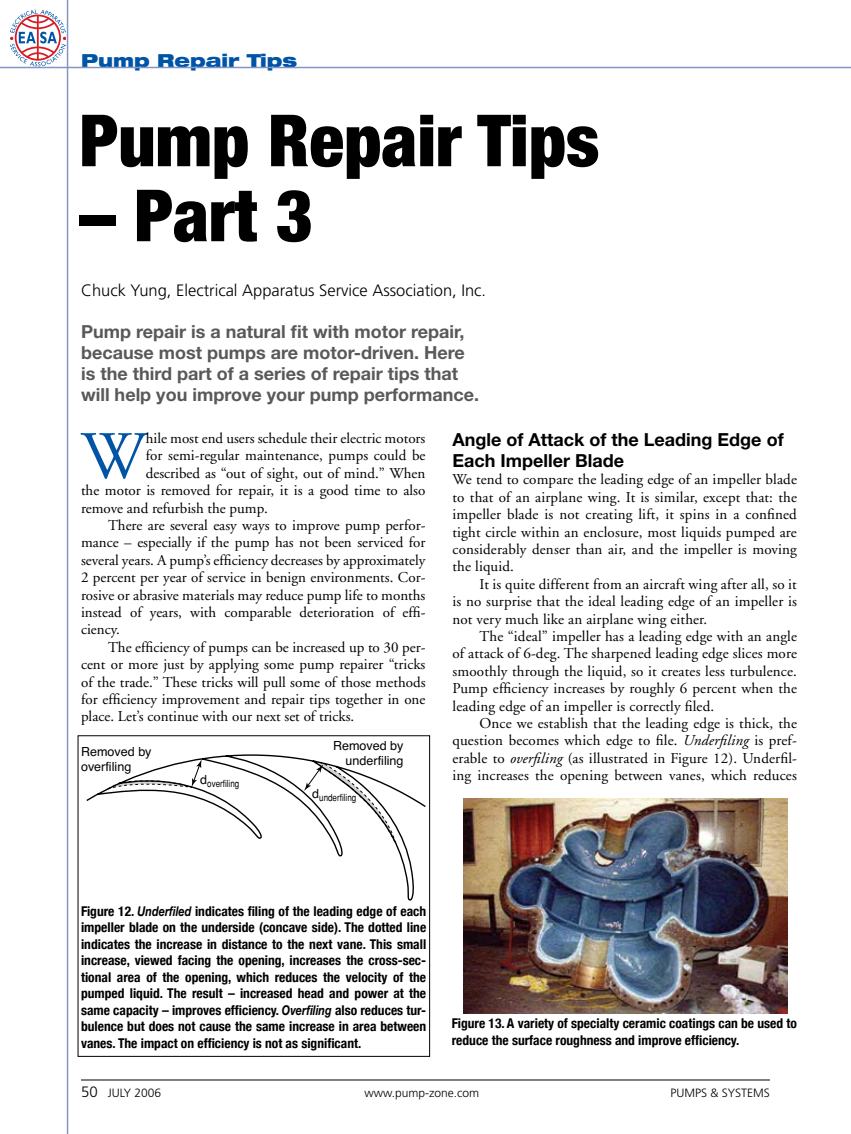
<style>
.page{position:relative;width:851px;height:1134px;background:#fff}
.page>*{position:absolute;margin:0;border:0;box-sizing:border-box;transform-origin:0 0}
.t1{font:900 condensed 72px "Helvetica Neue";color:#000}
.t2{font:67.5px "Adobe Garamond";color:#0054a6}
.t3{font:700 18px/21px "Helvetica Neue";color:#58595b}
.t4{font:700 18px/21px "Helvetica Neue";color:#000}
.t5{font:900 expanded 18px "Helvetica Neue";color:#0054a6}
.t6{font:300 16.5px "Frutiger";color:#000}
.t7{font:15px/17.4px "Adobe Garamond";color:#000;text-align:justify}
.t8{font:700 condensed 13.5px/16.5px "Helvetica Neue";color:#000;text-align:justify}
.t9{font:12.6px/15.1px "Helvetica";color:#000}
.t10{font:300 12px "Frutiger";color:#000}
.t11{font:condensed 9.75px "Helvetica";color:#000}
.s1{font-style:italic}
.s2{font-style:italic;font-stretch:normal}
.s3{font-size:15px}
</style>
<div class="page">
<svg style="left:10px;top:10px;width:56px;height:56px"></svg>
<div style="left:15px;top:15px;width:46px;height:46px;border:2px solid #d71920;border-radius:50%"></div>
<hr style="left:81px;top:1080px;width:688px;height:1px;background:#000">
<hr style="left:67px;top:0;width:1px;height:1134px;background:#8394ca">
<hr style="left:0;top:67px;width:850px;height:1px;background:#8394ca">
<svg style="left:86px;top:754px;width:339px;height:147px"></svg>
<svg style="left:107px;top:759px;width:95px;height:31px"></svg>
<svg style="left:304px;top:759px;width:93px;height:85px"></svg>
<img style="left:464px;top:798px;width:324px;height:216px">
<div style="left:78px;top:735px;width:352px;height:322px;border:1px solid #000"></div>
<p class="t5" style="left:81px;top:48px;width:218px">Pump Repair Tips</p>
<h1 class="t1" style="left:80px;top:96px;width:521px">Pump Repair Tips</h1>
<h1 class="t1" style="left:80px;top:171px;width:235px">– Part 3</h1>
<p class="t6" style="left:81px;top:281px;width:406px">Chuck Yung, Electrical Apparatus Service Association, Inc.</p>
<p class="t3" style="left:81px;top:321px;width:399px">Pump repair is a natural fit with motor repair, because most pumps are motor-driven. Here is the third part of a series of repair tips that will help you improve your pump performance.</p>
<p class="t7" style="left:146px;top:430px;width:281px">hile most end users schedule their electric motors</p>
<p class="t7" style="left:146px;top:447px;width:281px">for semi-regular maintenance, pumps could be</p>
<p class="t7" style="left:146px;top:465px;width:281px">described as “out of sight, out of mind.” When</p>
<p class="t7" style="left:81px;top:482px;width:346px">the motor is removed for repair, it is a good time to also</p>
<p class="t7" style="left:81px;top:499px;width:188px">remove and refurbish the pump.</p>
<p class="t7" style="left:108px;top:517px;width:319px">There are several easy ways to improve pump perfor-</p>
<p class="t7" style="left:81px;top:534px;width:346px">mance – especially if the pump has not been serviced for</p>
<p class="t7" style="left:81px;top:552px;width:346px">several years. A pump’s efficiency decreases by approximately</p>
<p class="t7" style="left:81px;top:569px;width:346px">2 percent per year of service in benign environments. Cor-</p>
<p class="t7" style="left:81px;top:586px;width:346px">rosive or abrasive materials may reduce pump life to months</p>
<p class="t7" style="left:81px;top:604px;width:346px">instead of years, with comparable deterioration of effi-</p>
<p class="t7" style="left:81px;top:621px;width:40px">ciency.</p>
<p class="t7" style="left:108px;top:639px;width:319px">The efficiency of pumps can be increased up to 30 per-</p>
<p class="t7" style="left:81px;top:656px;width:346px">cent or more just by applying some pump repairer “tricks</p>
<p class="t7" style="left:81px;top:673px;width:346px">of the trade.” These tricks will pull some of those methods</p>
<p class="t7" style="left:81px;top:691px;width:346px">for efficiency improvement and repair tips together in one</p>
<p class="t7" style="left:81px;top:708px;width:275px">place. Let’s continue with our next set of tricks.</p>
<h2 class="t2" style="left:81px;top:420px;width:66px">W</h2>
<p class="t9" style="left:81px;top:744px;width:72px">Removed by overfiling</p>
<p class="t9" style="left:333px;top:738px;width:72px;text-align:right">Removed by underfiling</p>
<p class="t11" style="left:200px;top:778px;width:41px"><sup>d</sup>overfiling</p>
<p class="t11" style="left:312px;top:792px;width:45px"><sup>d</sup>underfiling</p>
<p class="t4" style="left:452px;top:429px;width:332px">Angle of Attack of the Leading Edge of<br>Each Impeller Blade</p>
<p class="t7" style="left:452px;top:471px;width:346px">We tend to compare the leading edge of an impeller blade to that of an airplane wing. It is similar, except that: the impeller blade is not creating lift, it spins in a confined tight circle within an enclosure, most liquids pumped are considerably denser than air, and the impeller is moving the liquid.</p>
<p class="t7" style="left:452px;top:576px;width:346px;text-indent:27px">It is quite different from an aircraft wing after all, so it is no surprise that the ideal leading edge of an impeller is not very much like an airplane wing either.</p>
<p class="t7" style="left:452px;top:628px;width:346px;text-indent:27px">The “ideal” impeller has a leading edge with an angle of attack of 6-deg. The sharpened leading edge slices more smoothly through the liquid, so it creates less turbulence.<br>Pump efficiency increases by roughly 6 percent when the leading edge of an impeller is correctly filed.</p>
<p class="t7" style="left:452px;top:715px;width:346px;text-indent:27px">Once we establish that the leading edge is thick, the question becomes which edge to file. <span class="s1">Underfiling</span> is pref&shy;erable to <span class="s1">overfiling</span> (as illustrated in Figure 12). Underfil&shy;ing increases the opening between vanes, which reduces</p>
<p class="t8" style="left:81px;top:903px;width:347px">Figure 12. <span class="s2">Underfiled</span> indicates filing of the leading edge of each impeller blade on the underside (concave side). The dotted line indicates the increase in distance to the next vane. This small increase, viewed facing the opening, increases the cross-sec&shy;tional area of the opening, which reduces the velocity of the pumped liquid. The result – increased head and power at the same capacity – improves efficiency. <span class="s2">Overfiling</span> also reduces tur&shy;bulence but does not cause the same increase in area between vanes. The impact on efficiency is not as significant.</p>
<p class="t8" style="left:452px;top:1015px;width:347px">Figure 13. A variety of specialty ceramic coatings can be used to reduce the surface roughness and improve efficiency.</p>
<p class="t10" style="left:81px;top:1086px;width:82px"><span class="s3">50</span> july 2006</p>
<p class="t10" style="left:364px;top:1086px;width:116px">www.pump-zone.com</p>
<p class="t10" style="left:670px;top:1086px;width:101px">Pumps &amp; Systems</p>
</div>
